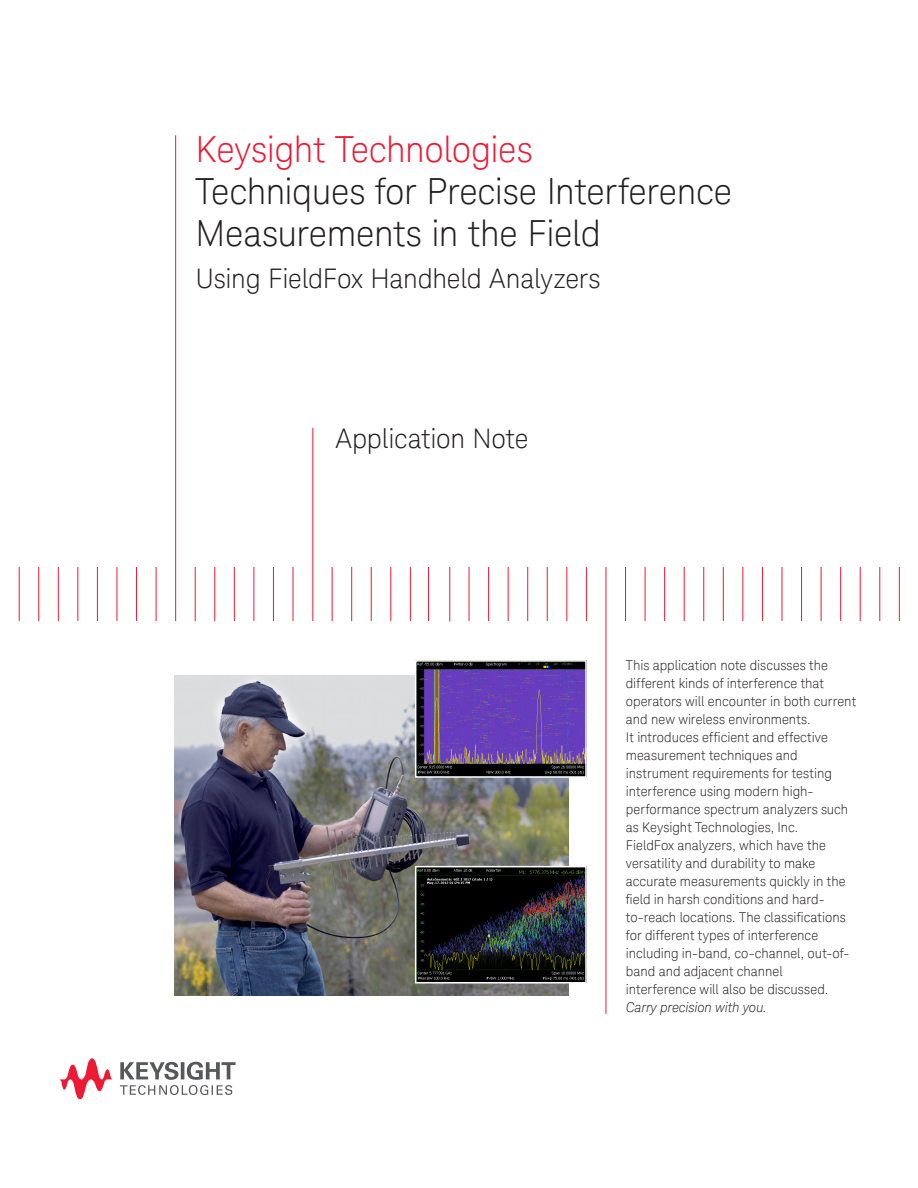
<style>
.page{position:relative;width:918px;height:1188px;background:#fff}
.page>*{position:absolute;margin:0;border:0;box-sizing:border-box;transform-origin:0 0}
.K_Title_-_Main__Blac{font:300 36px/42px "Keysight Sans";letter-spacing:-.01em;color:#231f20}
.K_Title_-_Main__Red{font:300 36px "Keysight Sans";letter-spacing:-.01em;color:#ed1a36}
.K_Title_-_Main__Blac-2{font:300 27px "Keysight Sans";letter-spacing:-.01em;color:#231f20}
.K_Body_Text{font:300 13.5px/18px "Keysight Sans";color:#231f20}
.s1{font-style:italic}
</style>
<div class="page">
<svg style="left:120px;top:1062px;width:116px;height:33px"></svg>
<svg style="left:60px;top:1058px;width:53px;height:41px"></svg>
<img style="left:174px;top:676px;width:395px;height:320px">
<img style="left:418px;top:663px;width:166px;height:112px">
<div style="left:415px;top:660px;width:172px;height:118px;border:2px solid #fff"></div>
<img style="left:418px;top:869px;width:166px;height:112px">
<div style="left:415px;top:866px;width:172px;height:118px;border:2px solid #fff"></div>
<hr style="left:19px;top:567px;width:1px;height:54px;background:#ed1a36">
<hr style="left:38px;top:567px;width:1px;height:54px;background:#ed1a36">
<hr style="left:58px;top:567px;width:1px;height:54px;background:#ed1a36">
<hr style="left:77px;top:567px;width:1px;height:54px;background:#ed1a36">
<hr style="left:97px;top:567px;width:1px;height:54px;background:#ed1a36">
<hr style="left:117px;top:567px;width:1px;height:54px;background:#ed1a36">
<hr style="left:136px;top:567px;width:1px;height:54px;background:#ed1a36">
<hr style="left:156px;top:567px;width:1px;height:54px;background:#ed1a36">
<hr style="left:175px;top:135px;width:1px;height:486px;background:#ed1a36">
<hr style="left:195px;top:567px;width:1px;height:54px;background:#ed1a36">
<hr style="left:214px;top:567px;width:1px;height:54px;background:#ed1a36">
<hr style="left:234px;top:567px;width:1px;height:54px;background:#ed1a36">
<hr style="left:254px;top:567px;width:1px;height:54px;background:#ed1a36">
<hr style="left:273px;top:567px;width:1px;height:54px;background:#ed1a36">
<hr style="left:293px;top:567px;width:1px;height:54px;background:#ed1a36">
<hr style="left:312px;top:428px;width:1px;height:193px;background:#ed1a36">
<hr style="left:332px;top:567px;width:1px;height:54px;background:#ed1a36">
<hr style="left:351px;top:567px;width:1px;height:54px;background:#ed1a36">
<hr style="left:371px;top:567px;width:1px;height:54px;background:#ed1a36">
<hr style="left:390px;top:567px;width:1px;height:54px;background:#ed1a36">
<hr style="left:410px;top:567px;width:1px;height:54px;background:#ed1a36">
<hr style="left:428px;top:567px;width:1px;height:54px;background:#ed1a36">
<hr style="left:449px;top:567px;width:1px;height:55px;background:#ed1a36">
<hr style="left:469px;top:567px;width:1px;height:54px;background:#ed1a36">
<hr style="left:488px;top:567px;width:1px;height:54px;background:#ed1a36">
<hr style="left:508px;top:567px;width:1px;height:54px;background:#ed1a36">
<hr style="left:527px;top:567px;width:1px;height:54px;background:#ed1a36">
<hr style="left:547px;top:567px;width:1px;height:54px;background:#ed1a36">
<hr style="left:566px;top:567px;width:1px;height:54px;background:#ed1a36">
<hr style="left:586px;top:567px;width:1px;height:54px;background:#ed1a36">
<hr style="left:606px;top:567px;width:1px;height:447px;background:#ed1a36">
<hr style="left:625px;top:567px;width:1px;height:54px;background:#ed1a36">
<hr style="left:645px;top:567px;width:1px;height:54px;background:#ed1a36">
<hr style="left:664px;top:567px;width:1px;height:54px;background:#ed1a36">
<hr style="left:684px;top:567px;width:1px;height:54px;background:#ed1a36">
<hr style="left:703px;top:567px;width:1px;height:54px;background:#ed1a36">
<hr style="left:723px;top:567px;width:1px;height:54px;background:#ed1a36">
<hr style="left:742px;top:567px;width:1px;height:54px;background:#ed1a36">
<hr style="left:762px;top:567px;width:1px;height:54px;background:#ed1a36">
<hr style="left:782px;top:567px;width:1px;height:54px;background:#ed1a36">
<hr style="left:801px;top:567px;width:1px;height:54px;background:#ed1a36">
<hr style="left:821px;top:567px;width:1px;height:54px;background:#ed1a36">
<hr style="left:840px;top:567px;width:1px;height:54px;background:#ed1a36">
<hr style="left:860px;top:567px;width:1px;height:54px;background:#ed1a36">
<hr style="left:879px;top:567px;width:1px;height:54px;background:#ed1a36">
<hr style="left:899px;top:567px;width:1px;height:54px;background:#ed1a36">
<p class="K_Title_-_Main__Red" style="left:196px;top:128px;width:339px">Keysight Technologies</p>
<p class="K_Title_-_Main__Blac" style="left:196px;top:170px;width:538px">Techniques for Precise Interference<br>Measurements in the Field</p>
<p class="K_Title_-_Main__Blac-2" style="left:196px;top:262px;width:406px">Using FieldFox Handheld Analyzers</p>
<p class="K_Title_-_Main__Blac-2" style="left:336px;top:422px;width:195px">Application Note</p>
<p class="K_Body_Text" style="left:626px;top:656px;width:232px">This application note discusses the different kinds of interference that operators will encounter in both current and new wireless environments.<br>It introduces efficient and effective measurement techniques and instrument requirements for testing interference using modern high&shy;performance spectrum analyzers such as Keysight Technologies, Inc.<br>FieldFox analyzers, which have the versatility and durability to make accurate measurements quickly in the field in harsh conditions and hard&shy;to-reach locations. The classifications for different types of interference including in-band, co-channel, out-of&shy;band and adjacent channel interference will also be discussed.<br><span class="s1">Carry precision with you.</span></p>
</div>
